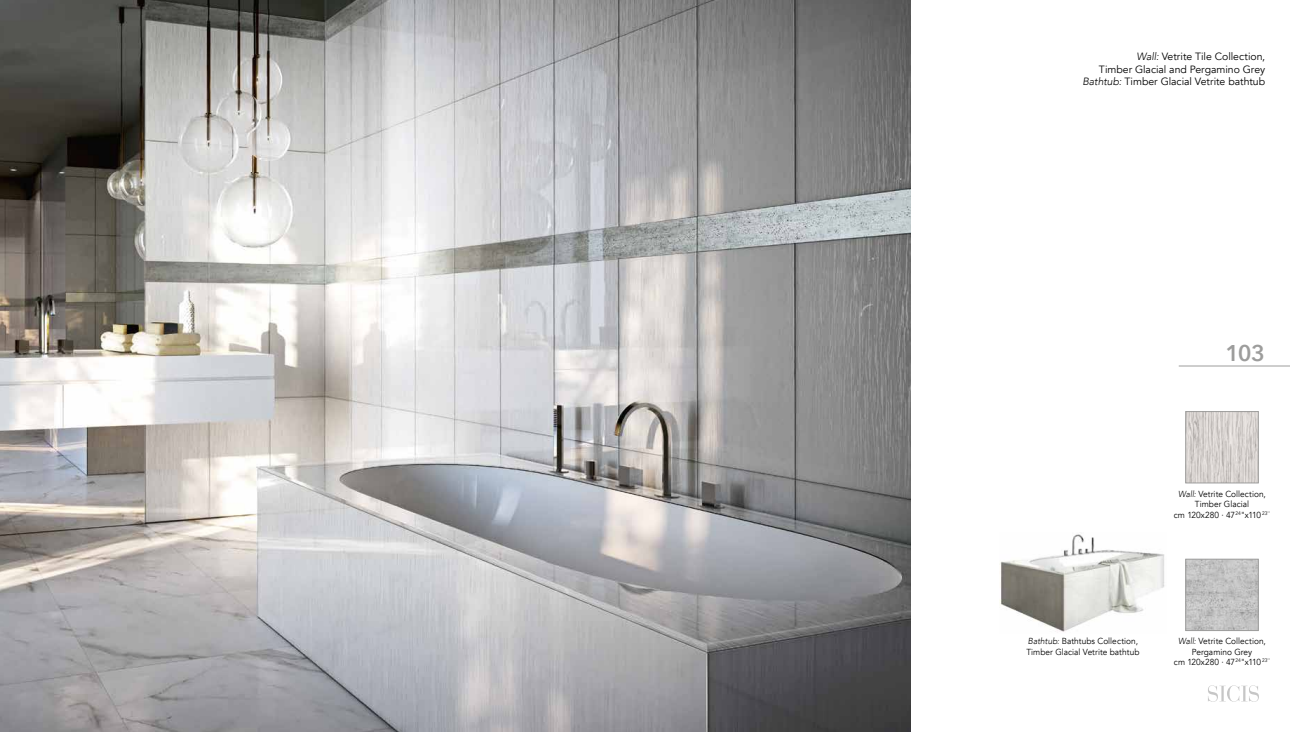
<style>
.page{position:relative;width:1290px;height:732px;background:#fff}
.page>*{position:absolute;margin:0;border:0;box-sizing:border-box;transform-origin:0 0}
.t1{font:600 22.75px "Avenir Next";color:#9d9d9c}
.t2{font:10.5px/12.6px "Avenir";letter-spacing:-.005em;color:#000;text-align:right}
.t3{font:8.75px/10.5px "Avenir";letter-spacing:.005em;color:#000;text-align:center;scale:.95 1}
.s1{font-weight:300;font-style:italic}
</style>
<div class="page">
<img style="left:0;top:0;width:910px;height:732px">
<img style="left:1000px;top:534px;width:165px;height:98px">
<img style="left:1187px;top:561px;width:69px;height:67px">
<div style="left:1185px;top:559px;width:73px;height:71px;border:1px solid #9d9d9c"></div>
<img style="left:1187px;top:413px;width:69px;height:68px">
<div style="left:1185px;top:411px;width:73px;height:72px;border:1px solid #9d9d9c"></div>
<svg style="left:1208px;top:685px;width:51px;height:17px"></svg>
<hr style="left:1179px;top:366px;width:111px;height:1px;background:#9d9d9c">
<p class="t2" style="left:1082px;top:50px;width:184px"><span class="s1">Wall:</span> Vetrite Tile Collection,<br>Timber Glacial and Pergamino Grey<br><span class="s1">Bathtub:</span> Timber Glacial Vetrite bathtub</p>
<h1 class="t1" style="left:1225px;top:333px;width:41px">103</h1>
<p class="t3" style="left:1174px;top:488px;width:103px"><span class="s1">Wall:</span> Vetrite Collection,<br>Timber Glacial<br>cm 120x280 · 47<sup>24</sup>"x110 <sup>23''</sup></p>
<p class="t3" style="left:1026px;top:636px;width:120px;text-align:left"><span class="s1">Bathtub:</span> Bathtubs Collection,<br>Timber Glacial Vetrite bathtub</p>
<p class="t3" style="left:1174px;top:636px;width:103px"><span class="s1">Wall:</span> Vetrite Collection,<br>Pergamino Grey<br>cm 120x280 · 47<sup>24</sup>"x110 <sup>23''</sup></p>
</div>
